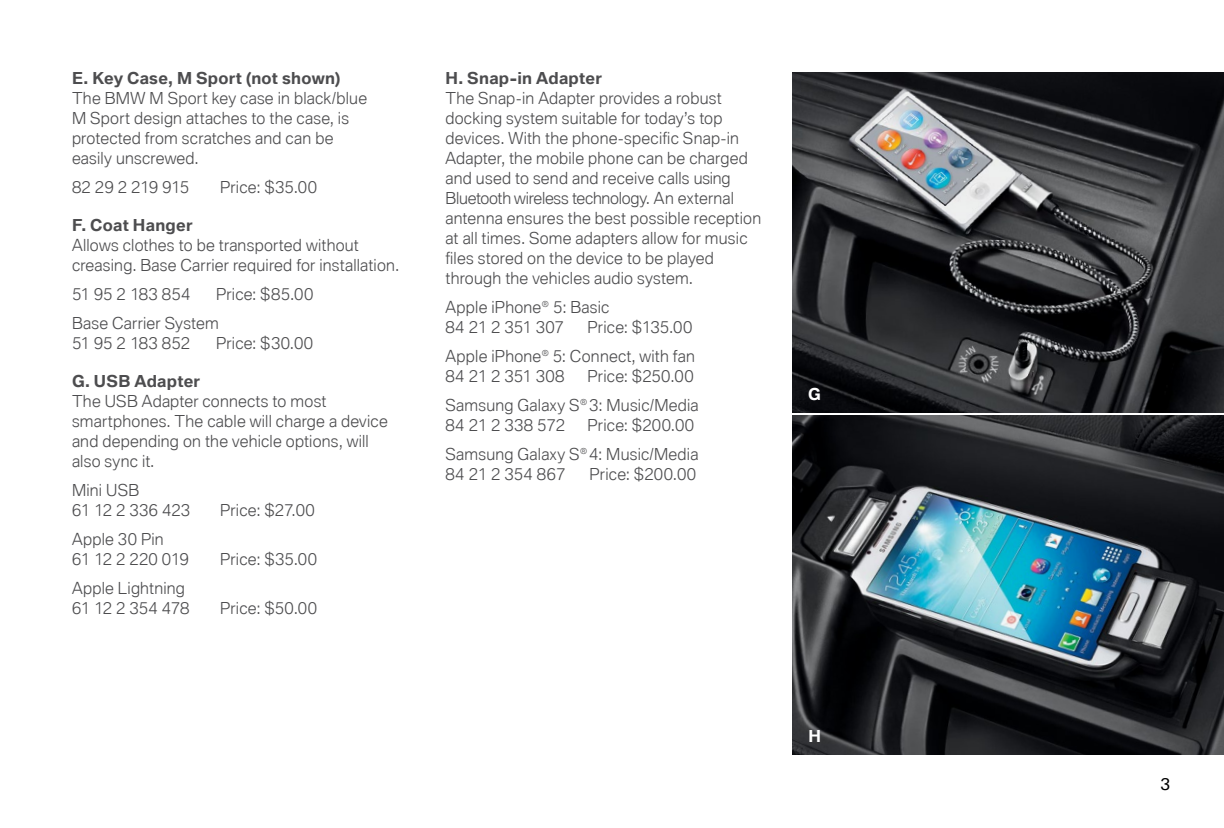
<style>
.page{position:relative;width:1224px;height:828px;background:#fff}
.page>*{position:absolute;margin:0;border:0;box-sizing:border-box;transform-origin:0 0}
.t1{font:300 16px/20px "BMW Type Global Pro";letter-spacing:.015em;color:#4d4d4f}
.t2{font:300 16px "BMW Type Global Pro";letter-spacing:-.02em;color:#4d4d4f}
.t3{font:700 16px "BMW Type Global Pro";color:#fff}
.Main_Text{font:16px "BMW Type Global Pro";color:#000}
.s1{font-weight:700}
</style>
<div class="page">
<img style="left:792px;top:72px;width:432px;height:683px">
<hr style="left:779px;top:413px;width:445px;height:2px;background:#fff">
<p class="t1" style="left:72px;top:69px;width:297px"><span class="s1">E. Key Case, M Sport (not shown)<br></span>The BMW M Sport key case in black/blue<br>M Sport design attaches to the case, is protected from scratches and can be easily unscrewed.</p>
<p class="t2" style="left:72px;top:176px;width:119px">82 29 2 219 915</p>
<p class="t1" style="left:220px;top:178px;width:99px">Price: $35.00</p>
<p class="t1" style="left:72px;top:216px;width:328px"><span class="s1">F. Coat Hanger<br></span>Allows clothes to be transported without creasing. Base Carrier required for installation.</p>
<p class="t1" style="left:72px;top:285px;width:120px">51 95 2 183 854</p>
<p class="t1" style="left:216px;top:285px;width:99px">Price: $85.00</p>
<p class="t1" style="left:72px;top:314px;width:148px">Base Carrier System<br>51 95 2 183 852</p>
<p class="t1" style="left:216px;top:334px;width:99px">Price: $30.00</p>
<p class="t1" style="left:72px;top:372px;width:317px"><span class="s1">G. USB Adapter<br></span>The USB Adapter connects to most smartphones. The cable will charge a device and depending on the vehicle options, will also sync it.</p>
<p class="t1" style="left:72px;top:481px;width:120px">Mini USB<br>61 12 2 336 423</p>
<p class="t1" style="left:220px;top:501px;width:96px">Price: $27.00</p>
<p class="t1" style="left:72px;top:530px;width:118px">Apple 30 Pin<br>61 12 2 220 019</p>
<p class="t1" style="left:72px;top:579px;width:119px">Apple Lightning<br>61 12 2 354 478</p>
<p class="t1" style="left:220px;top:550px;width:99px">Price: $35.00</p>
<p class="t1" style="left:220px;top:599px;width:99px">Price: $50.00</p>
<p class="t1" style="left:446px;top:69px;width:317px"><span class="s1">H. Snap-in Adapter<br></span>The Snap-in Adapter provides a robust docking system suitable for today’s top devices. With the phone-specific Snap-in Adapter, the mobile phone can be charged and used to send and receive calls using Bluetooth wireless technology. An external antenna ensures the best possible reception at all times. Some adapters allow for music files stored on the device to be played through the vehicles audio system.</p>
<p class="t1" style="left:446px;top:298px;width:165px">Apple iPhone<sup>®</sup> 5: Basic<br>84 21 2 351 307</p>
<p class="t1" style="left:588px;top:318px;width:107px">Price: $135.00</p>
<p class="t1" style="left:446px;top:347px;width:251px">Apple iPhone<sup>®</sup> 5: Connect, with fan<br>84 21 2 351 308</p>
<p class="t1" style="left:588px;top:367px;width:108px">Price: $250.00</p>
<p class="t1" style="left:446px;top:396px;width:255px">Samsung Galaxy S<sup>®</sup> 3: Music/Media<br>84 21 2 338 572</p>
<p class="t1" style="left:588px;top:416px;width:108px">Price: $200.00</p>
<p class="t1" style="left:446px;top:445px;width:254px">Samsung Galaxy S<sup>®</sup> 4: Music/Media<br>84 21 2 354 867</p>
<p class="t1" style="left:590px;top:465px;width:108px">Price: $200.00</p>
<p class="t3" style="left:808px;top:385px;width:14px">G</p>
<p class="t3" style="left:808px;top:727px;width:14px">H</p>
<p class="Main_Text" style="left:1160px;top:772px;width:11px">3</p>
</div>
